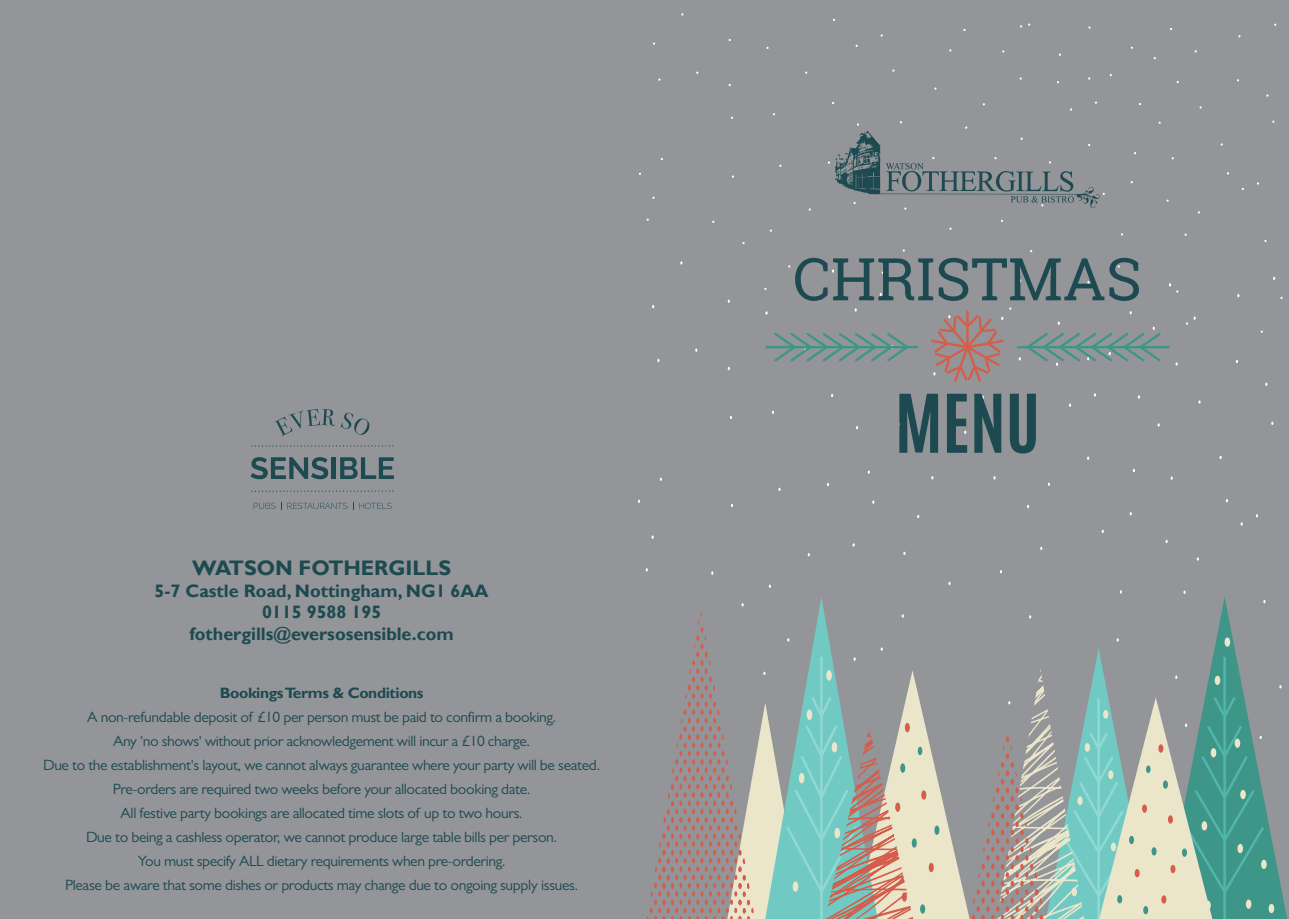
<style>
.page{position:relative;width:1289px;height:919px;background:#fff}
.page>*{position:absolute;margin:0;border:0;box-sizing:border-box;transform-origin:0 0}
.t1{font:700 68.7px "Antonio";color:#1d4a50}
.t2{font:58.8px "Roboto Slab";color:#1d4a50}
.t3{font:700 21px "Gill Sans";color:#1d4a50}
.t4{font:700 18px/21.6px "Gill Sans";color:#1d4a50;text-align:center}
.t5{font:15px/24px "Gill Sans MT Pro";letter-spacing:-.025em;color:#1d4a50;text-align:center;scale:1.04 1}
.t6{font:700 15px "Gill Sans";letter-spacing:-.025em;color:#1d4a50;scale:1.04 1}
</style>
<div class="page">
<div style="left:0;top:0;width:1288px;height:918px;background:#939598"></div>
<svg style="left:1019px;top:276px;width:10px;height:7px"></svg>
<svg style="left:1169px;top:283px;width:9px;height:10px"></svg>
<svg style="left:1186px;top:316px;width:9px;height:9px"></svg>
<svg style="left:1020px;top:23px;width:10px;height:5px"></svg>
<svg style="left:254px;top:502px;width:21px;height:7px"></svg>
<svg style="left:281px;top:502px;width:66px;height:8px"></svg>
<svg style="left:353px;top:502px;width:38px;height:8px"></svg>
<svg style="left:250px;top:457px;width:78px;height:22px"></svg>
<hr style="left:331px;top:457px;width:4px;height:22px;background:#1d4a50">
<svg style="left:340px;top:457px;width:54px;height:22px"></svg>
<svg style="left:274px;top:409px;width:60px;height:27px"></svg>
<svg style="left:340px;top:412px;width:29px;height:23px"></svg>
<svg style="left:251px;top:490px;width:142px;height:2px"></svg>
<svg style="left:251px;top:445px;width:142px;height:1px"></svg>
<hr style="left:1018px;top:346px;width:150px;height:2px;background:#3e9688">
<svg style="left:1018px;top:321px;width:144px;height:45px"></svg>
<hr style="left:766px;top:346px;width:151px;height:2px;background:#3e9688">
<svg style="left:772px;top:333px;width:139px;height:29px"></svg>
<svg style="left:931px;top:307px;width:80px;height:75px"></svg>
<svg style="left:969px;top:590px;width:318px;height:328px"></svg>
<svg style="left:1145px;top:765px;width:5px;height:8px"></svg>
<div style="left:1158px;top:744px;width:5px;height:8px;background:#d45e4c;border-radius:50%"></div>
<svg style="left:1167px;top:815px;width:5px;height:8px"></svg>
<svg style="left:1134px;top:868px;width:5px;height:9px"></svg>
<svg style="left:1141px;top:804px;width:5px;height:8px"></svg>
<div style="left:1170px;top:864px;width:5px;height:9px;background:#d45e4c;border-radius:50%"></div>
<div style="left:1161px;top:895px;width:5px;height:8px;background:#d45e4c;border-radius:50%"></div>
<svg style="left:1162px;top:780px;width:5px;height:8px"></svg>
<div style="left:1151px;top:847px;width:5px;height:8px;background:#3e9688;border-radius:50%"></div>
<svg style="left:1181px;top:848px;width:5px;height:8px"></svg>
<div style="left:1117px;top:894px;width:5px;height:9px;background:#3e9688;border-radius:50%"></div>
<div style="left:1143px;top:905px;width:5px;height:9px;background:#3e9688;border-radius:50%"></div>
<svg style="left:1128px;top:835px;width:5px;height:9px"></svg>
<svg style="left:646px;top:597px;width:323px;height:321px"></svg>
<svg style="left:828px;top:121px;width:277px;height:89px"></svg>
<h3 class="t3" style="left:192px;top:555px;width:260px">WATSON FOTHERGILLS</h3>
<p class="t4" style="left:155px;top:580px;width:335px">5-7 Castle Road, Nottingham, NG1 6AA<br>0115 9588 195 fothergills@eversosensible.com</p>
<p class="t6" style="left:220px;top:683px;width:197px">Bookings Terms &amp; Conditions</p>
<p class="t5" style="left:43px;top:704px;width:537px">A non-refundable deposit of £10 per person must be paid to confirm a booking.<br>Any 'no shows' without prior acknowledgement will incur a £10 charge.<br>Due to the establishment's layout, we cannot always guarantee where your party will be seated.<br>Pre-orders are required two weeks before your allocated booking date.<br>All festive party bookings are allocated time slots of up to two hours.<br>Due to being a cashless operator, we cannot produce large table bills per person.<br>You must specify ALL dietary requirements when pre-ordering.<br>Please be aware that some dishes or products may change due to ongoing supply issues.</p>
<h2 class="t2" style="left:793px;top:239px;width:350px">CHRISTMAS</h2>
<h1 class="t1" style="left:895px;top:371px;width:146px">MENU</h1>
</div>
